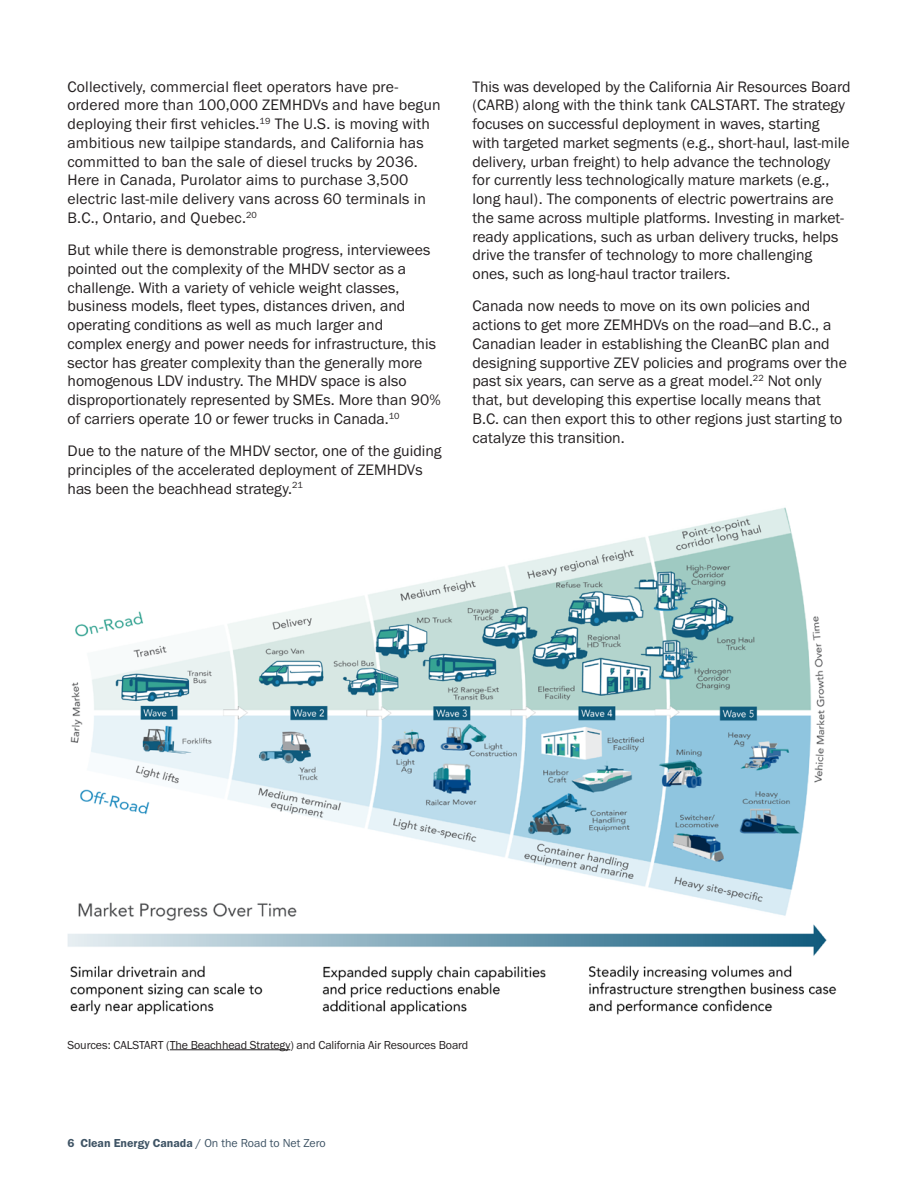
<style>
.page{position:relative;width:918px;height:1188px;background:#fff}
.page>*{position:absolute;margin:0;border:0;box-sizing:border-box;transform-origin:0 0}
.Body{font:15.75px/18.8px "Franklin Gothic URW Boo";color:#231f20}
.Footnote{font:12px "Franklin Gothic URW Boo";letter-spacing:-.01em;color:#231f20}
.t1{font:12px "Franklin Gothic URW Boo";letter-spacing:-.005em;color:#3f5465}
.s1{font-family:"Franklin Gothic URW Dem"}
</style>
<div class="page">
<img style="left:68px;top:507px;width:769px;height:508px">
<hr style="left:170px;top:1049px;width:120px;height:1px;background:#231f20">
<p class="Body" style="left:68px;top:77px;width:375px">Collectively, commercial fleet operators have pre&shy;ordered more than 100,000 ZEMHDVs and have begun deploying their first vehicles.<sup>19</sup> The U.S. is moving with ambitious new tailpipe standards, and California has committed to ban the sale of diesel trucks by 2036.<br>Here in Canada, Purolator aims to purchase 3,500 electric last-mile delivery vans across 60 terminals in B.C., Ontario, and Quebec.<sup>20</sup></p>
<p class="Body" style="left:68px;top:240px;width:375px">But while there is demonstrable progress, interviewees pointed out the complexity of the MHDV sector as a challenge. With a variety of vehicle weight classes, business models, fleet types, distances driven, and operating conditions as well as much larger and complex energy and power needs for infrastructure, this sector has greater complexity than the generally more homogenous LDV industry. The MHDV space is also disproportionately represented by SMEs. More than 90% of carriers operate 10 or fewer trucks in Canada.<sup>10</sup></p>
<p class="Body" style="left:68px;top:441px;width:376px">Due to the nature of the MHDV sector, one of the guiding principles of the accelerated deployment of ZEMHDVs has been the beachhead strategy.<sup>21</sup></p>
<p class="Body" style="left:472px;top:77px;width:380px">This was developed by the California Air Resources Board (CARB) along with the think tank CALSTART. The strategy focuses on successful deployment in waves, starting with targeted market segments (e.g., short-haul, last-mile delivery, urban freight) to help advance the technology for currently less technologically mature markets (e.g., long haul). The components of electric powertrains are the same across multiple platforms. Investing in market&shy;ready applications, such as urban delivery trucks, helps drive the transfer of technology to more challenging ones, such as long-haul tractor trailers.</p>
<p class="Body" style="left:472px;top:296px;width:376px">Canada now needs to move on its own policies and actions to get more ZEMHDVs on the road—and B.C., a Canadian leader in establishing the CleanBC plan and designing supportive ZEV policies and programs over the past six years, can serve as a great model.<sup>22</sup> Not only that, but developing this expertise locally means that B.C. can then export this to other regions just starting to catalyze this transition.</p>
<p class="Footnote" style="left:68px;top:1037px;width:402px">Sources: CALSTART (The Beachhead Strategy) and California Air Resources Board</p>
<p class="t1" style="left:68px;top:1136px;width:260px"><span class="s1">6</span> <span class="s1">Clean Energy Canada</span> / On the Road to Net Zero</p>
</div>
